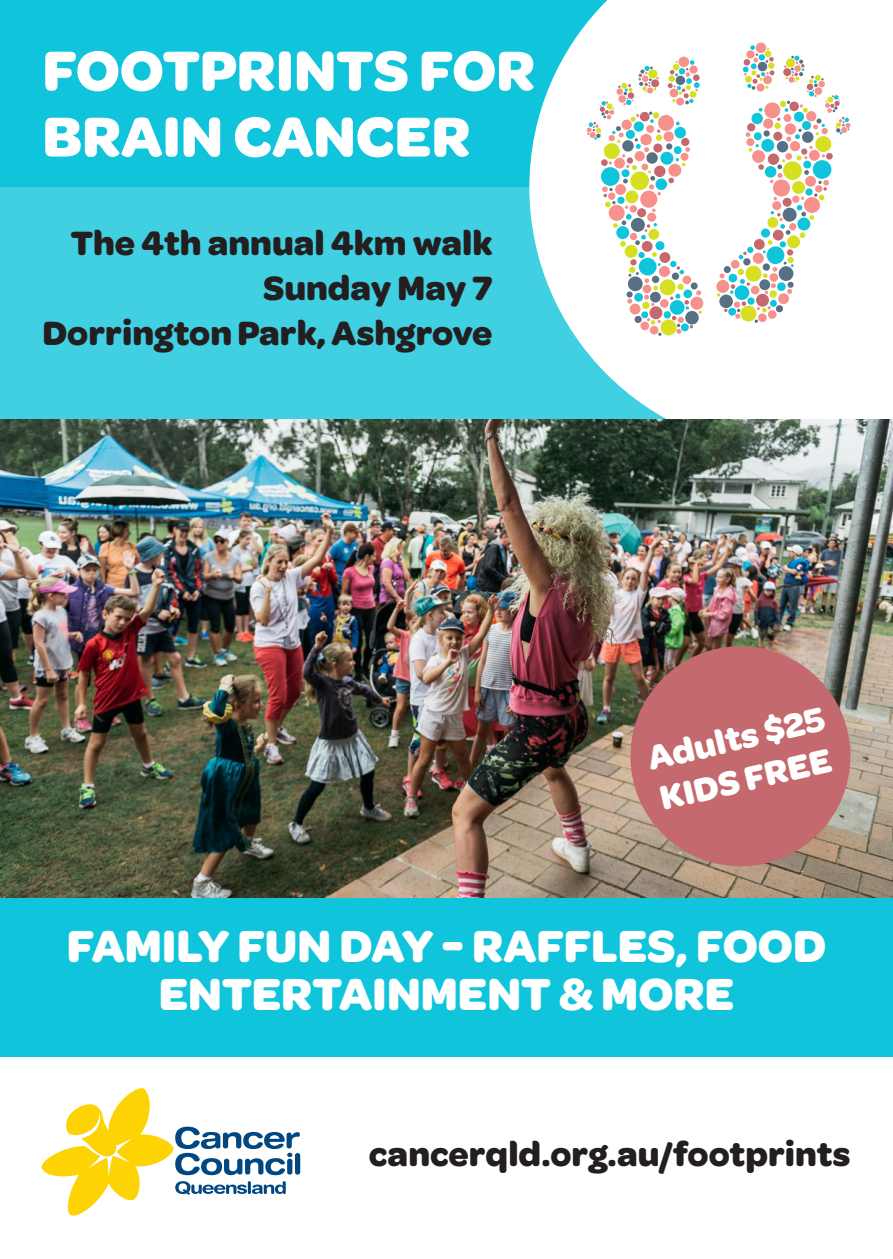
<style>
.page{position:relative;width:893px;height:1259px;background:#fff}
.page>*{position:absolute;margin:0;border:0;box-sizing:border-box;transform-origin:0 0}
.t1{font:700 60px/66px "Omnes";color:#fff}
.t2{font:700 48px/48px "Omnes";color:#fff;text-align:center}
.t3{font:700 36px "Omnes";color:#231f20}
.t4{font:700 36px "Omnes";color:#fff}
</style>
<div class="page">
<div style="left:0;top:0;width:893px;height:419px;background:#10c4db"></div>
<div style="left:0;top:897px;width:893px;height:160px;background:#10c4db"></div>
<div style="left:0;top:187px;width:893px;height:232px;background:#40d0e2"></div>
<svg style="left:42px;top:1088px;width:258px;height:127px"></svg>
<svg style="left:529px;top:0;width:364px;height:419px;background:#e0f7fa"></svg>
<svg style="left:639px;top:257px;width:18px;height:19px"></svg>
<div style="left:660px;top:319px;width:17px;height:17px;background:#d6df21;border-radius:50%"></div>
<div style="left:659px;top:279px;width:17px;height:16px;background:#d6df21;border-radius:50%"></div>
<div style="left:658px;top:115px;width:16px;height:16px;background:#f6918b;border-radius:50%"></div>
<svg style="left:670px;top:300px;width:15px;height:15px"></svg>
<div style="left:660px;top:152px;width:13px;height:13px;background:#10c4db;border-radius:50%"></div>
<div style="left:668px;top:164px;width:13px;height:13px;background:#f6918b;border-radius:50%"></div>
<div style="left:690px;top:296px;width:13px;height:14px;background:#f6918b;border-radius:50%"></div>
<div style="left:685px;top:311px;width:14px;height:14px;background:#587084;border-radius:50%"></div>
<div style="left:649px;top:306px;width:14px;height:13px;background:#c46a6f;border-radius:50%"></div>
<div style="left:629px;top:303px;width:12px;height:12px;background:#f6918b;border-radius:50%"></div>
<svg style="left:654px;top:165px;width:12px;height:12px"></svg>
<div style="left:674px;top:127px;width:12px;height:11px;background:#10c4db;border-radius:50%"></div>
<div style="left:663px;top:131px;width:11px;height:11px;background:#f6918b;border-radius:50%"></div>
<div style="left:653px;top:143px;width:9px;height:10px;background:#c46a6f;border-radius:50%"></div>
<svg style="left:655px;top:241px;width:10px;height:9px"></svg>
<div style="left:659px;top:266px;width:11px;height:11px;background:#f6918b;border-radius:50%"></div>
<div style="left:660px;top:299px;width:9px;height:9px;background:#f6918b;border-radius:50%"></div>
<div style="left:682px;top:275px;width:9px;height:9px;background:#f6918b;border-radius:50%"></div>
<div style="left:683px;top:289px;width:9px;height:9px;background:#10c4db;border-radius:50%"></div>
<div style="left:640px;top:321px;width:9px;height:9px;background:#f6918b;border-radius:50%"></div>
<div style="left:650px;top:326px;width:9px;height:9px;background:#f6918b;border-radius:50%"></div>
<div style="left:681px;top:323px;width:8px;height:8px;background:#10c4db;border-radius:50%"></div>
<div style="left:655px;top:178px;width:12px;height:12px;background:#10c4db;border-radius:50%"></div>
<div style="left:659px;top:252px;width:11px;height:11px;background:#c46a6f;border-radius:50%"></div>
<div style="left:681px;top:138px;width:8px;height:8px;background:#c46a6f;border-radius:50%"></div>
<svg style="left:678px;top:56px;width:11px;height:11px"></svg>
<div style="left:674px;top:146px;width:8px;height:8px;background:#10c4db;border-radius:50%"></div>
<div style="left:680px;top:153px;width:9px;height:8px;background:#f6918b;border-radius:50%"></div>
<div style="left:672px;top:272px;width:7px;height:8px;background:#587084;border-radius:50%"></div>
<svg style="left:642px;top:302px;width:8px;height:7px"></svg>
<svg style="left:663px;top:311px;width:8px;height:8px"></svg>
<div style="left:641px;top:311px;width:7px;height:7px;background:#10c4db;border-radius:50%"></div>
<div style="left:634px;top:316px;width:8px;height:7px;background:#587084;border-radius:50%"></div>
<div style="left:630px;top:259px;width:7px;height:6px;background:#c46a6f;border-radius:50%"></div>
<div style="left:638px;top:252px;width:7px;height:6px;background:#10c4db;border-radius:50%"></div>
<div style="left:677px;top:284px;width:7px;height:6px;background:#d6df21;border-radius:50%"></div>
<div style="left:691px;top:282px;width:7px;height:7px;background:#587084;border-radius:50%"></div>
<div style="left:666px;top:143px;width:6px;height:7px;background:#587084;border-radius:50%"></div>
<svg style="left:668px;top:178px;width:6px;height:5px"></svg>
<svg style="left:696px;top:290px;width:5px;height:5px"></svg>
<svg style="left:647px;top:318px;width:14px;height:7px"></svg>
<svg style="left:658px;top:332px;width:4px;height:4px"></svg>
<svg style="left:698px;top:310px;width:4px;height:4px"></svg>
<svg style="left:627px;top:263px;width:34px;height:43px"></svg>
<svg style="left:670px;top:261px;width:14px;height:13px"></svg>
<svg style="left:685px;top:147px;width:5px;height:5px"></svg>
<svg style="left:676px;top:122px;width:4px;height:3px"></svg>
<svg style="left:668px;top:60px;width:32px;height:44px"></svg>
<svg style="left:676px;top:158px;width:10px;height:8px"></svg>
<svg style="left:670px;top:294px;width:19px;height:16px"></svg>
<svg style="left:672px;top:316px;width:12px;height:18px"></svg>
<svg style="left:587px;top:66px;width:74px;height:191px;background:#e1dfd1"></svg>
<div style="left:756px;top:42px;width:10px;height:11px;background:#f6918b;border-radius:50%"></div>
<svg style="left:717px;top:45px;width:133px;height:278px;background:#e6e7df"></svg>
<img style="left:0;top:419px;width:893px;height:478px">
<div style="left:630px;top:646px;width:220px;height:220px;background:#c46a6f;border-radius:50%"></div>
<p class="t1" style="left:43px;top:34px;width:494px">FOOTPRINTS FOR<br>BRAIN CANCER</p>
<p class="t3" style="left:71px;top:216px;width:423px">The 4th annual 4km walk</p>
<p class="t3" style="left:263px;top:261px;width:231px">Sunday May 7</p>
<p class="t3" style="left:43px;top:306px;width:452px">Dorrington Park, Ashgrove</p>
<p class="t4" style="left:642px;top:732px;width:182px;rotate:-13deg">Adults $25</p>
<p class="t4" style="left:654px;top:773px;width:176px;rotate:-13deg">KIDS FREE</p>
<p class="t2" style="left:67px;top:919px;width:761px">FAMILY FUN DAY - RAFFLES, FOOD<br>ENTERTAINMENT &amp; MORE</p>
<p class="t3" style="left:369px;top:1127px;width:483px">cancerqld.org.au/footprints</p>
</div>
